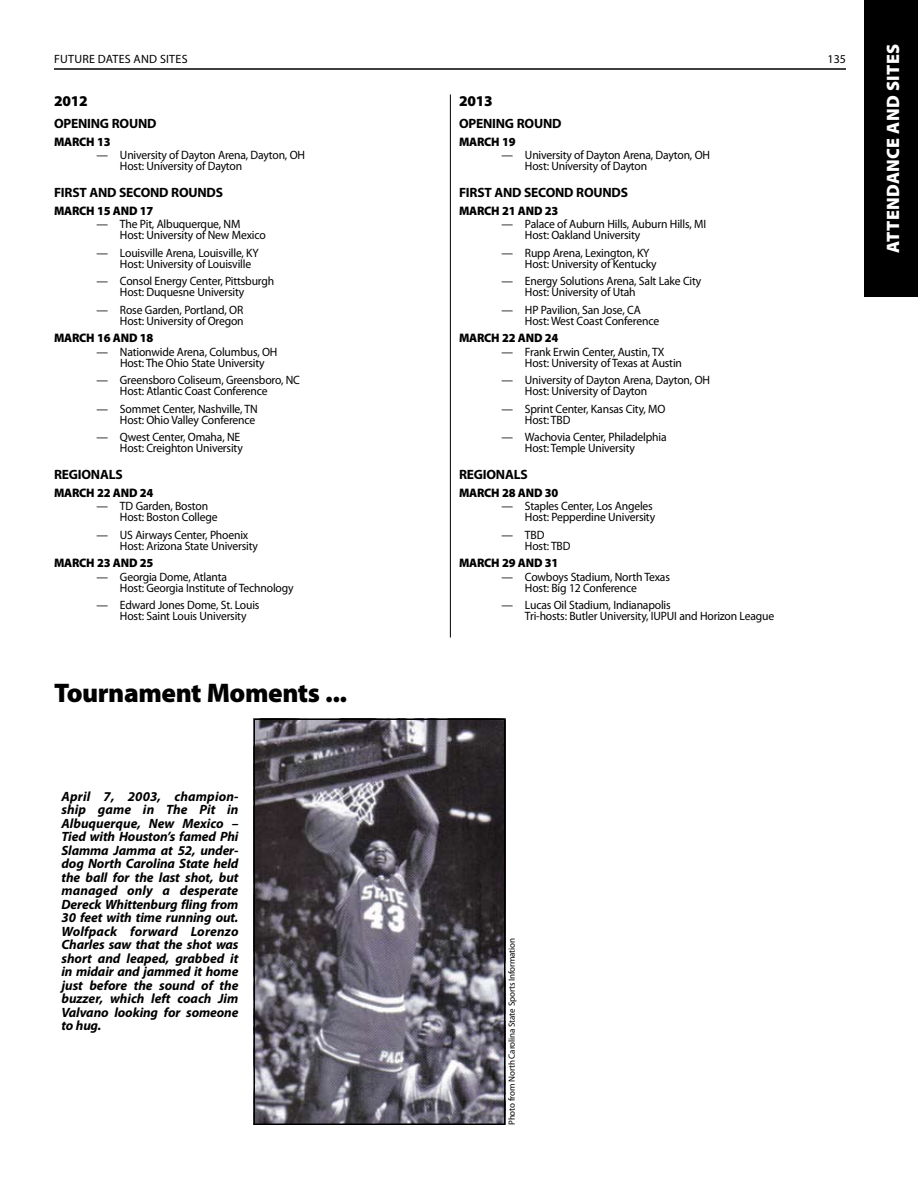
<style>
.page{position:relative;width:918px;height:1188px;background:#fff}
.page>*{position:absolute;margin:0;border:0;box-sizing:border-box;transform-origin:0 0}
.t1{font:900 27px "Myriad Pro";letter-spacing:-.015em;color:#000}
.t2{font:900 18px "Myriad Pro";letter-spacing:.02em;color:#fff}
.t3{font:900 15px "Myriad Pro";letter-spacing:-.015em;color:#000}
.t4{font:italic 700 13.5px/13.5px "Myriad Pro";letter-spacing:-.005em;color:#000;text-align:justify}
.t5{font:700 13.5px "Myriad Pro";letter-spacing:-.015em;color:#000}
.t6{font:900 12.3px "Myriad Pro";letter-spacing:-.015em;color:#000}
.t7{font:12.15px/11.2px "Myriad Pro";letter-spacing:-.015em;color:#000;scale:.96 1}
.t8{font:12px "Myriad Pro";letter-spacing:.02em;color:#000}
.t9{font:9px "Myriad Pro";letter-spacing:-.015em;color:#000}
</style>
<div class="page">
<hr style="left:54px;top:68px;width:792px;height:2px;background:#000">
<div style="left:864px;top:0;width:54px;height:297px;background:#000"></div>
<hr style="left:450px;top:94px;width:1px;height:544px;background:#000">
<img style="left:256px;top:721px;width:247px;height:401px">
<div style="left:253px;top:718px;width:253px;height:407px;border:2px solid #000"></div>
<p class="t8" style="left:54px;top:52px;width:14px">Futur</p>
<p class="t8" style="left:89px;top:52px;width:99px">e Dates and Sites</p>
<p class="t8" style="left:828px;top:52px;width:20px">135</p>
<h2 class="t2" style="left:881px;top:253px;width:208px;rotate:-90deg">Attendance and Sites</h2>
<p class="t3" style="left:54px;top:91px;width:35px">2012</p>
<p class="t5" style="left:54px;top:115px;width:104px">OPENING ROUND</p>
<p class="t6" style="left:54px;top:133px;width:58px">MARCH 13</p>
<p class="t7" style="left:120px;top:149px;width:194px;text-indent:-23px">— University of Dayton Arena, Dayton, OH<br>Host: University of Dayton</p>
<p class="t5" style="left:54px;top:184px;width:171px">FIRST AND SECOND ROUNDS</p>
<p class="t6" style="left:54px;top:202px;width:101px">MARCH 15 AND 17</p>
<p class="t7" style="left:120px;top:218px;width:153px;text-indent:-23px">— The Pit, Albuquerque, NM<br>Host: University of New Mexico</p>
<p class="t7" style="left:120px;top:247px;width:146px;text-indent:-23px">— Louisville Arena, Louisville, KY<br>Host: University of Louisville</p>
<p class="t7" style="left:97px;top:275px;width:187px;text-align:center">— Consol Energy Center, Pittsburgh<br>Host: Duquesne University</p>
<p class="t7" style="left:97px;top:304px;width:155px;text-align:right">— Rose Garden, Portland, OR<br>Host: University of Oregon</p>
<p class="t6" style="left:54px;top:330px;width:101px">MARCH 16 AND 18</p>
<p class="t7" style="left:120px;top:346px;width:166px;text-indent:-23px">— Nationwide Arena, Columbus, OH<br>Host: The Ohio State University</p>
<p class="t7" style="left:97px;top:374px;width:205px;text-align:center">— Greensboro Coliseum, Greensboro, NC<br>Host: Atlantic Coast Conference</p>
<p class="t7" style="left:97px;top:403px;width:168px;text-align:right">— Sommet Center, Nashville, TN<br>Host: Ohio Valley Conference</p>
<p class="t7" style="left:120px;top:431px;width:129px;text-indent:-23px">— Qwest Center, Omaha, NE<br>Host: Creighton University</p>
<p class="t5" style="left:54px;top:466px;width:70px">REGIONALS</p>
<p class="t6" style="left:54px;top:484px;width:101px">MARCH 22 AND 24</p>
<p class="t7" style="left:120px;top:500px;width:103px;text-indent:-23px">— TD Garden, Boston<br>Host: Boston College</p>
<p class="t7" style="left:120px;top:529px;width:145px;text-indent:-23px">— US Airways Center, Phoenix<br>Host: Arizona State University</p>
<p class="t6" style="left:54px;top:555px;width:101px">MARCH 23 AND 25</p>
<p class="t7" style="left:120px;top:571px;width:182px;text-indent:-23px">— Georgia Dome, Atlanta<br>Host: Georgia I nstitute of Technology</p>
<p class="t7" style="left:120px;top:599px;width:147px;text-indent:-23px">— Edward Jones Dome, St. Louis<br>Host: Saint Louis University</p>
<p class="t3" style="left:459px;top:91px;width:35px">2013</p>
<p class="t5" style="left:459px;top:115px;width:104px">OPENING ROUND</p>
<p class="t6" style="left:459px;top:133px;width:58px">MARCH 19</p>
<p class="t7" style="left:525px;top:149px;width:194px;text-indent:-23px">— University of Dayton Arena, Dayton, OH<br>Host: University of Dayton</p>
<p class="t5" style="left:459px;top:184px;width:171px">FIRST AND SECOND ROUNDS</p>
<p class="t6" style="left:459px;top:202px;width:101px">MARCH 21 AND 23</p>
<p class="t7" style="left:525px;top:218px;width:188px;text-indent:-23px">— Palace of Auburn Hills, Auburn Hills, MI<br>Host: Oakland University</p>
<p class="t7" style="left:525px;top:247px;width:139px;text-indent:-23px">— Rupp Arena, Lexington, KY<br>Host: University of Kentucky</p>
<p class="t7" style="left:525px;top:275px;width:185px;text-indent:-23px">— Energy Solutions Arena, Salt Lake City<br>Host: University of Utah</p>
<p class="t7" style="left:525px;top:304px;width:141px;text-indent:-23px">— HP Pavilion, San Jose, CA<br>Host: West Coast Conference</p>
<p class="t6" style="left:459px;top:330px;width:101px">MARCH 22 AND 24</p>
<p class="t7" style="left:525px;top:346px;width:165px;text-indent:-23px">— Frank Erwin Center, Austin, TX<br>Host: University of Texas at Austin</p>
<p class="t7" style="left:525px;top:374px;width:194px;text-indent:-23px">— University of Dayton Arena, Dayton, OH<br>Host: University of Dayton</p>
<p class="t7" style="left:525px;top:403px;width:147px;text-indent:-23px">— Sprint Center, Kansas City, MO<br>Host: TBD</p>
<p class="t7" style="left:525px;top:431px;width:149px;text-indent:-23px">— Wachovia Center, Philadelphia<br>Host: Temple University</p>
<p class="t5" style="left:459px;top:466px;width:70px">REGIONALS</p>
<p class="t6" style="left:459px;top:484px;width:101px">MARCH 28 AND 30</p>
<p class="t7" style="left:502px;top:500px;width:162px;text-align:right">— Staples Center, Los Angeles<br>Host: Pepperdine University</p>
<p class="t7" style="left:525px;top:529px;width:49px;text-indent:-23px">— TBD<br>Host: TBD</p>
<p class="t6" style="left:459px;top:555px;width:101px">MARCH 29 AND 31</p>
<p class="t7" style="left:525px;top:571px;width:153px;text-indent:-23px">— Cowboys Stadium, North Texas<br>Host: Big 12 Conference</p>
<p class="t7" style="left:525px;top:599px;width:261px;text-indent:-23px">— Lucas Oil Stadium, I ndianapolis<br>Tri-hosts: Butler University, IUPUI and Horizon League</p>
<h1 class="t1" style="left:54px;top:675px;width:295px">Tournament Moments ...</h1>
<p class="t4" style="left:62px;top:789px;width:179px">April 7, 2003, champion&shy;ship game in The Pit in Albuquerque, New Mexico – Tied with Houston’s famed Phi Slamma Jamma at 52, under&shy;dog North Carolina State held the ball for the last shot, but managed only a desperate Dereck Whittenburg fling from 30 feet with time running out.<br>Wolfpack forward Lorenzo Charles saw that the shot was short and leaped, grabbed it in midair and jammed it home just before the sound of the buzzer, which left coach Jim Valvano looking for someone to hug.</p>
<p class="t9" style="left:506px;top:1125px;width:189px;rotate:-90deg">Photo from North Carolina State Sports I nformation</p>
</div>
